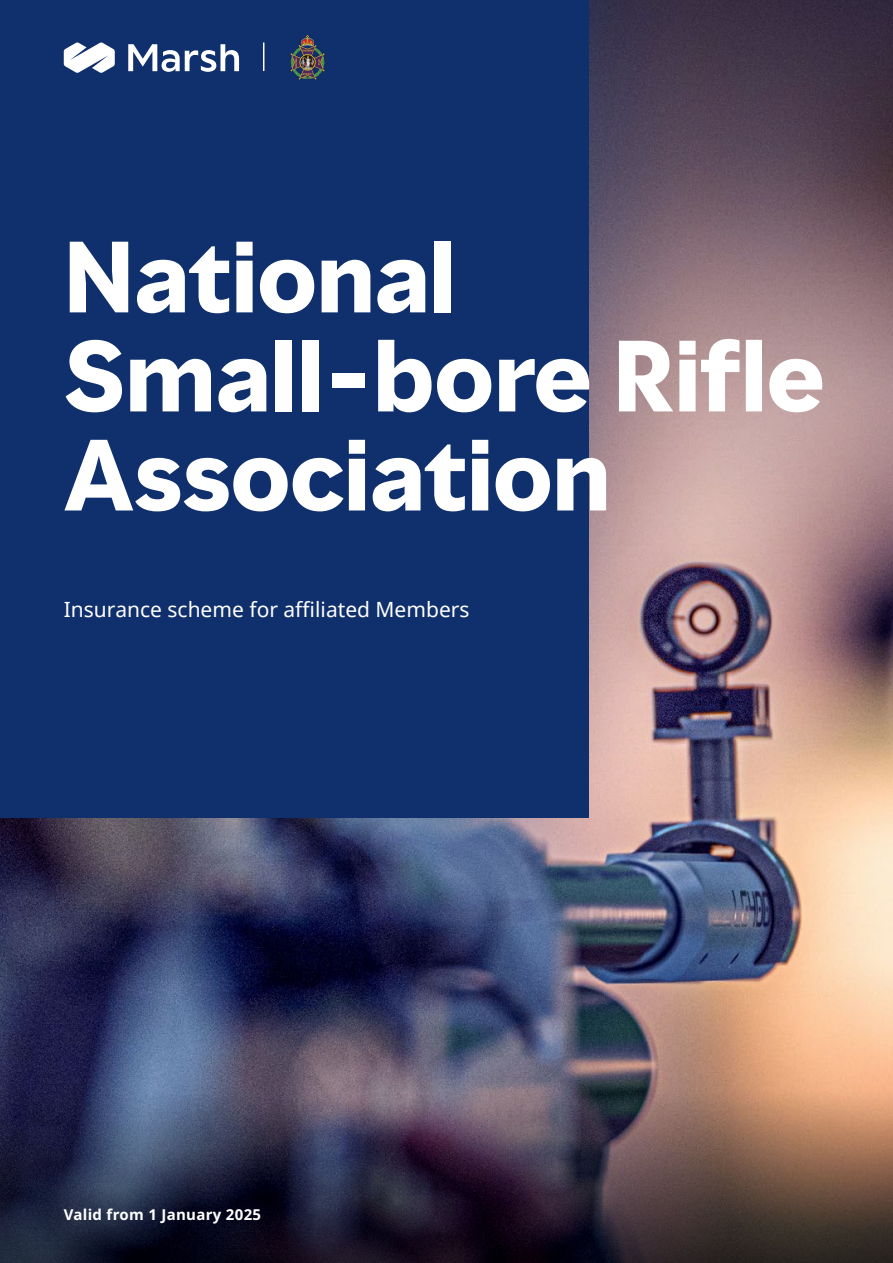
<style>
.page{position:relative;width:893px;height:1263px;background:#fff}
.page>*{position:absolute;margin:0;border:0;box-sizing:border-box;transform-origin:0 0}
.t1{font:700 93px/99px "MMC Display";color:#fff}
.t2{font:21px "Noto Sans";color:#fff}
.t3{font:700 15px "Noto Sans";letter-spacing:.02em;color:#fff}
</style>
<div class="page">
<img style="left:0;top:0;width:893px;height:1263px">
<div style="left:0;top:0;width:588px;height:818px;background:#0f306d"></div>
<svg style="left:128px;top:44px;width:111px;height:28px"></svg>
<svg style="left:64px;top:42px;width:51px;height:31px"></svg>
<svg style="left:263px;top:43px;width:1px;height:28px"></svg>
<img style="left:290px;top:34px;width:35px;height:46px">
<h1 class="t1" style="left:64px;top:229px;width:762px">National<br>Small-bore Rifle<br>Association</h1>
<p class="t2" style="left:64px;top:595px;width:407px">Insurance scheme for affiliated Members</p>
<p class="t3" style="left:64px;top:1204px;width:199px">Valid from 1 January 2025</p>
</div>
